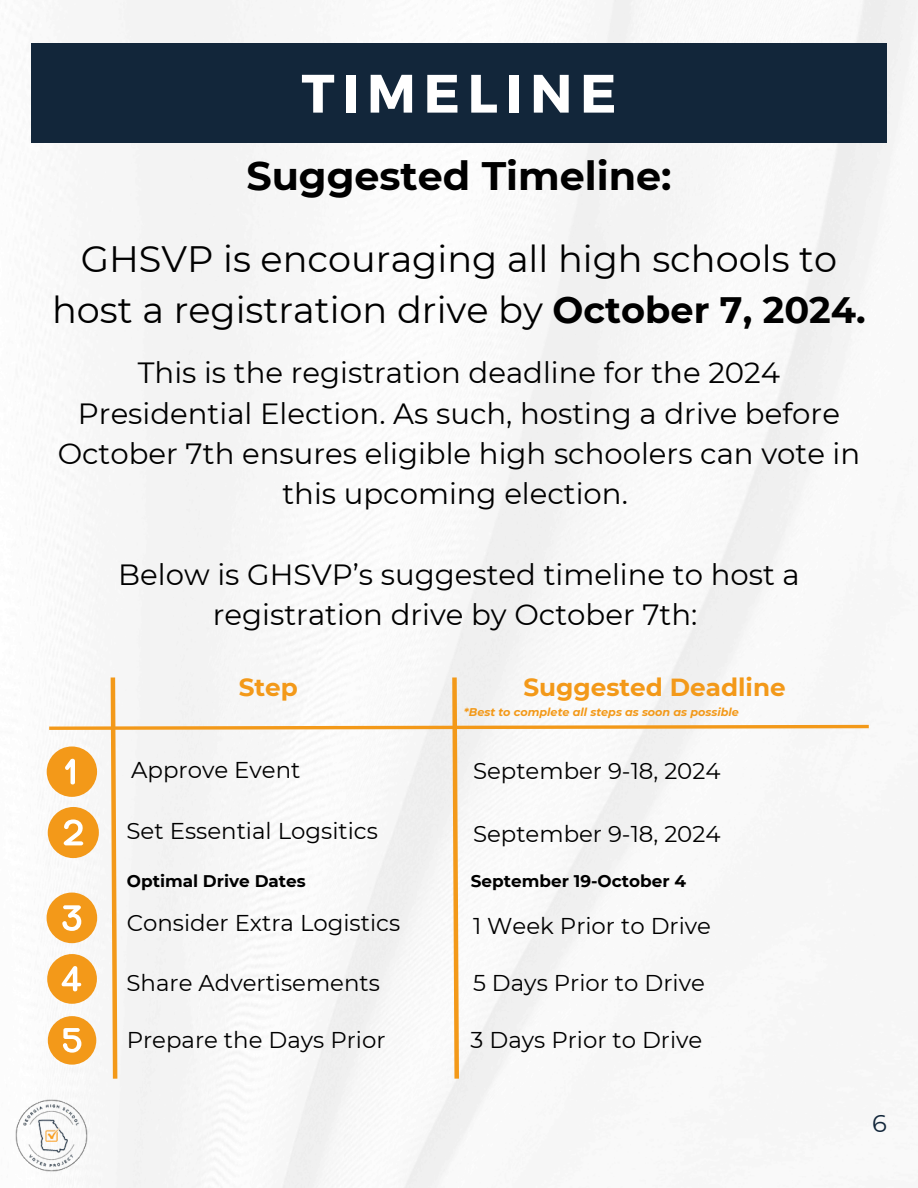
<style>
.page{position:relative;width:918px;height:1188px;background:#fff}
.page>*{position:absolute;margin:0;border:0;box-sizing:border-box;transform-origin:0 0}
.t1{font:700 54px "Montserrat";letter-spacing:.14em;color:#fff}
.t2{font:700 39.75px "Montserrat";color:#000}
.t3{font:36.75px/50.8px "Montserrat";color:#000;text-align:center}
.t4{font:29.25px/40.2px "Montserrat";color:#000;text-align:center}
.t5{font:700 24.75px "Montserrat";color:#f39919}
.t6{font:24.3px "Montserrat";color:#12263a}
.t7{font:22.8px "Montserrat";color:#000}
.t8{font:700 16.8px "Montserrat";color:#000}
.t9{font:italic 700 11.25px "Montserrat";color:#f39919}
.s1{font-weight:700}
</style>
<div class="page">
<div style="left:31px;top:43px;width:856px;height:100px;background:#12263a"></div>
<img style="left:0;top:1082px;width:104px;height:106px">
<svg style="left:46px;top:673px;width:826px;height:410px"></svg>
<h1 class="t1" style="left:302px;top:58px;width:316px">TIMELINE</h1>
<h3 class="t2" style="left:246px;top:151px;width:427px">Suggested Timeline:</h3>
<h4 class="t3" style="left:52px;top:234px;width:815px">GHSVP is encouraging all high schools to host a registration drive by <span class="s1">October 7, 2024.</span></h4>
<h4 class="t4" style="left:58px;top:353px;width:804px">This is the registration deadline for the 2024<br>Presidential Election. As such, hosting a drive before October 7th ensures eligible high schoolers can vote in this upcoming election.</h4>
<h5 class="t4" style="left:118px;top:554px;width:683px">Below is GHSVP’s suggested timeline to host a registration drive by October 7th:</h5>
<h6 class="t5" style="left:239px;top:672px;width:61px">Step</h6>
<p class="t5" style="left:524px;top:672px;width:264px">Suggested Deadline</p>
<h6 class="t7" style="left:131px;top:756px;width:171px">Approve Event</h6>
<h6 class="t7" style="left:127px;top:817px;width:253px">Set Essential Logsitics</h6>
<p class="t9" style="left:464px;top:706px;width:276px">*Best to complete all steps as soon as possible</p>
<h6 class="t7" style="left:473px;top:757px;width:249px">September 9-18, 2024</h6>
<h6 class="t7" style="left:473px;top:820px;width:249px">September 9-18, 2024</h6>
<h6 class="t8" style="left:127px;top:870px;width:181px">Optimal Drive Dates</h6>
<h6 class="t8" style="left:471px;top:870px;width:217px">September 19-October 4</h6>
<p class="t7" style="left:127px;top:909px;width:275px">Consider Extra Logistics</p>
<h6 class="t7" style="left:127px;top:969px;width:255px">Share Advertisements</h6>
<p class="t7" style="left:127px;top:1026px;width:260px">Prepare the Days Prior</p>
<h6 class="t7" style="left:473px;top:912px;width:239px">1 Week Prior to Drive</h6>
<h6 class="t7" style="left:473px;top:969px;width:233px">5 Days Prior to Drive</h6>
<p class="t7" style="left:471px;top:1026px;width:233px">3 Days Prior to Drive</p>
<h2 class="t6" style="left:872px;top:1108px;width:16px">6</h2>
</div>
